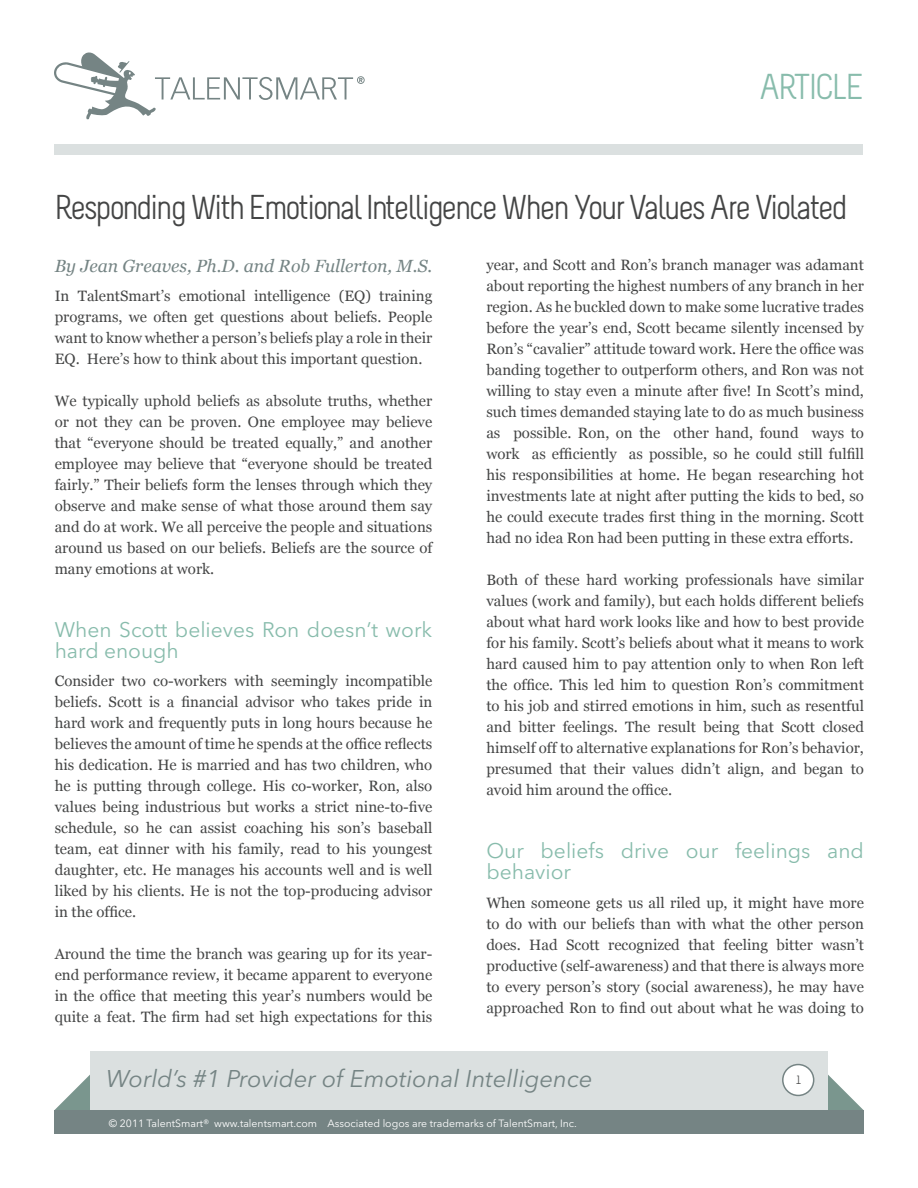
<style>
.page{position:relative;width:918px;height:1188px;background:#fff}
.page>*{position:absolute;margin:0;border:0;box-sizing:border-box;transform-origin:0 0}
.t1{font:36px "Melbourne";letter-spacing:-.05em;color:#88bcac}
.MAIN_HEADING{font:34.5px "Melbourne";letter-spacing:-.05em;color:#444545}
.t2{font:italic 24px "Avenir Next LT Pro";color:#758484}
.SUBHEADING{font:21px/21px "Avenir Next LT Pro";color:#88bcac}
.Small_Callout_Header{font:italic 17.7px "Georgia";color:#758484}
.BODY_COPY{font:15px/21px "Georgia";color:#444545;text-align:justify}
.Page_Number{font:12px "Melbourne";color:#444545}
.SUBHEADING-2{font:10.5px "Avenir Next LT Pro";color:#fff}
</style>
<div class="page">
<div style="left:55px;top:144px;width:808px;height:11px;background:#dbe0e0"></div>
<svg style="left:54px;top:52px;width:311px;height:67px"></svg>
<div style="left:90px;top:1051px;width:738px;height:75px;background:#dbe0e0"></div>
<svg style="left:54px;top:1075px;width:36px;height:36px"></svg>
<svg style="left:828px;top:1075px;width:36px;height:36px"></svg>
<div style="left:54px;top:1111px;width:810px;height:23px;background:#758484"></div>
<div style="left:783px;top:1065px;width:31px;height:30px;background:#fff;border-radius:50%"></div>
<div style="left:782px;top:1064px;width:32px;height:32px;border:2px solid #758484;border-radius:50%"></div>
<p class="t1" style="left:759px;top:68px;width:106px">ARTICLE</p>
<p class="MAIN_HEADING" style="left:55px;top:189px;width:794px">Responding With Emotional Intelligence When Your Values Are Violated</p>
<p class="Small_Callout_Header" style="left:55px;top:255px;width:379px">By Jean Greaves, Ph.D. and Rob Fullerton, M.S.</p>
<p class="BODY_COPY" style="left:55px;top:286px;width:379px">In TalentSmart’s emotional intelligence (EQ) training programs, we often get questions about beliefs. People want to know whether a person’s beliefs play a role in their EQ. Here’s how to think about this important question.</p>
<p class="BODY_COPY" style="left:55px;top:391px;width:379px">We typically uphold beliefs as absolute truths, whether or not they can be proven. One employee may believe that “everyone should be treated equally,” and another employee may believe that “everyone should be treated fairly.” Their beliefs form the lenses through which they observe and make sense of what those around them say and do at work. We all perceive the people and situations around us based on our beliefs. Beliefs are the source of many emotions at work.</p>
<p class="SUBHEADING" style="left:55px;top:619px;width:379px">When Scott believes Ron doesn’t work hard enough</p>
<p class="BODY_COPY" style="left:55px;top:671px;width:379px">Consider two co-workers with seemingly incompatible beliefs. Scott is a financial advisor who takes pride in hard work and frequently puts in long hours because he believes the amount of time he spends at the office reflects his dedication. He is married and has two children, who he is putting through college. His co-worker, Ron, also values being industrious but works a strict nine-to-five schedule, so he can assist coaching his son’s baseball team, eat dinner with his family, read to his youngest daughter, etc. He manages his accounts well and is well liked by his clients. He is not the top-producing advisor in the office.</p>
<p class="BODY_COPY" style="left:55px;top:944px;width:379px">Around the time the branch was gearing up for its year&shy;end performance review, it became apparent to everyone in the office that meeting this year’s numbers would be quite a feat. The firm had set high expectations for this</p>
<p class="BODY_COPY" style="left:486px;top:255px;width:379px">year, and Scott and Ron’s branch manager was adamant about reporting the highest numbers of any branch in her region. As he buckled down to make some lucrative trades before the year’s end, Scott became silently incensed by Ron’s “cavalier” attitude toward work. Here the office was banding together to outperform others, and Ron was not willing to stay even a minute after five! In Scott’s mind, such times demanded staying late to do as much business as possible. Ron, on the other hand, found ways to work as efficiently as possible, so he could still fulfill his responsibilities at home. He began researching hot investments late at night after putting the kids to bed, so he could execute trades first thing in the morning. Scott had no idea Ron had been putting in these extra efforts.</p>
<p class="BODY_COPY" style="left:486px;top:570px;width:379px">Both of these hard working professionals have similar values (work and family), but each holds different beliefs about what hard work looks like and how to best provide for his family. Scott’s beliefs about what it means to work hard caused him to pay attention only to when Ron left the office. This led him to question Ron’s commitment to his job and stirred emotions in him, such as resentful and bitter feelings. The result being that Scott closed himself off to alternative explanations for Ron’s behavior, presumed that their values didn’t align, and began to avoid him around the office.</p>
<p class="SUBHEADING" style="left:486px;top:840px;width:379px">Our beliefs drive our feelings and behavior</p>
<p class="BODY_COPY" style="left:486px;top:892px;width:379px">When someone gets us all riled up, it might have more to do with our beliefs than with what the other person does. Had Scott recognized that feeling bitter wasn’t productive (self-awareness) and that there is always more to every person’s story (social awareness), he may have approached Ron to find out about what he was doing to</p>
<p class="t2" style="left:106px;top:1064px;width:488px">World’s #1 Provider of Emotional Intelligence</p>
<p class="Page_Number" style="left:796px;top:1074px;width:7px">1</p>
<p class="SUBHEADING-2" style="left:109px;top:1117px;width:470px">© 2011 TalentSmart® www.talentsmart.com Associated logos are trademarks of TalentSmart, Inc.</p>
</div>
